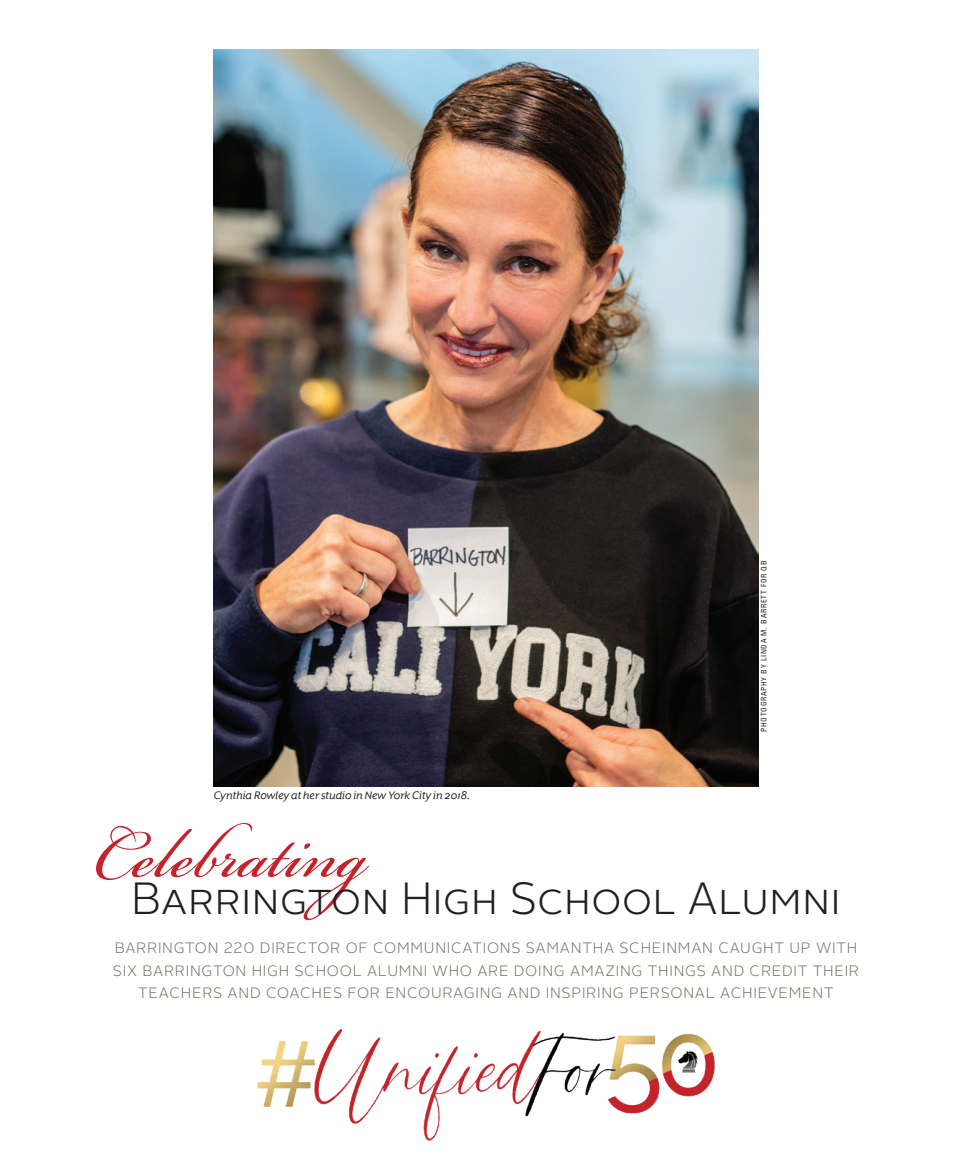
<style>
.page{position:relative;width:972px;height:1175px;background:#fff}
.page>*{position:absolute;margin:0;border:0;box-sizing:border-box;transform-origin:0 0}
.t1{font:108px "Bickham Script Pro";color:#c4232c;scale:.95 1}
.t2{font:300 45px "Alright Sans";color:#231f20}
.t3{font:300 15px/22.4px "Alright Sans";letter-spacing:.05em;color:#796e64;text-align:center}
.t4{font:12.75px "Mr Eaves XL San Alt RI";color:#231f20}
.t5{font:condensed 7.5px "Univers LT Std";letter-spacing:.1em;color:#231f20}
</style>
<div class="page">
<img style="left:214px;top:49px;width:544px;height:737px">
<img style="left:257px;top:1029px;width:458px;height:112px">
<p class="t4" style="left:214px;top:788px;width:258px">Cynthia Rowley at her studio in New York City in 2018.</p>
<p class="t5" style="left:759px;top:732px;width:173px;rotate:-90deg">PHOTOGRAPHY BY LINDA M. BARRETT FOR QB</p>
<h1 class="t1" style="left:93px;top:775px;width:291px">Celebrating</h1>
<h2 class="t2" style="left:131px;top:868px;width:711px">Barrington High School Alumni</h2>
<p class="t3" style="left:113px;top:937px;width:748px">BARRINGTON 220 DIRECTOR OF COMMUNICATIONS SAMANTHA SCHEINMAN CAUGHT UP WITH<br>SIX BARRINGTON HIGH SCHOOL ALUMNI WHO ARE DOING AMAZING THINGS AND CREDIT THEIR<br>TEACHERS AND COACHES FOR ENCOURAGING AND INSPIRING PERSONAL ACHIEVEMENT</p>
</div>
